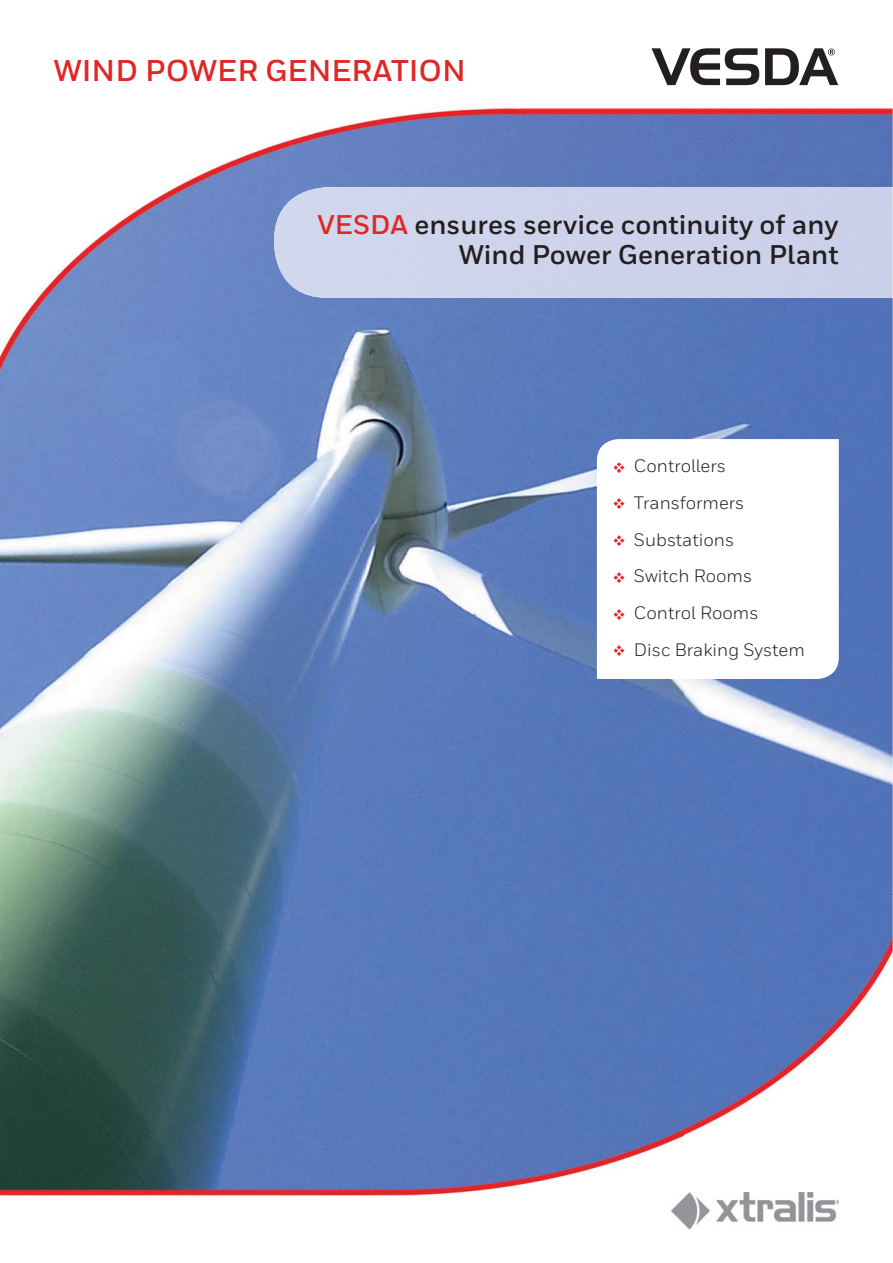
<style>
.page{position:relative;width:893px;height:1263px;background:#fff}
.page>*{position:absolute;margin:0;border:0;box-sizing:border-box;transform-origin:0 0}
.t1{font:700 30px "Honeywell Sans";color:#e12726}
.t2{font:700 27px/30px "Honeywell Sans";color:#231f20;text-align:right}
.t3{font:18px/36.8px "Honeywell Sans";color:#231f20}
.s1{color:#e12726}
</style>
<div class="page">
<img style="left:0;top:133px;width:314px;height:1064px">
<img style="left:314px;top:71px;width:579px;height:116px">
<img style="left:314px;top:298px;width:579px;height:898px">
<div style="left:274px;top:187px;width:619px;height:111px;background:#cdd3eb"></div>
<svg style="left:651px;top:48px;width:108px;height:37px"></svg>
<svg style="left:765px;top:48px;width:73px;height:37px"></svg>
<img style="left:671px;top:1192px;width:168px;height:38px">
<svg style="left:597px;top:439px;width:242px;height:240px"></svg>
<svg style="left:614px;top:462px;width:11px;height:11px"></svg>
<svg style="left:614px;top:498px;width:11px;height:11px"></svg>
<svg style="left:614px;top:535px;width:11px;height:11px"></svg>
<svg style="left:614px;top:572px;width:11px;height:11px"></svg>
<svg style="left:614px;top:609px;width:11px;height:11px"></svg>
<svg style="left:614px;top:645px;width:11px;height:11px"></svg>
<h1 class="t1" style="left:54px;top:54px;width:413px">WIND POWER GENERATION</h1>
<h2 class="t2" style="left:318px;top:210px;width:522px"><span class="s1">VESDA</span> ensures service continuity of any<br>Wind Power Generation Plant</h2>
<p class="t3" style="left:634px;top:449px;width:172px">Controllers<br>Transformers<br>Substations<br>Switch Rooms<br>Control Rooms<br>Disc Braking System</p>
</div>
